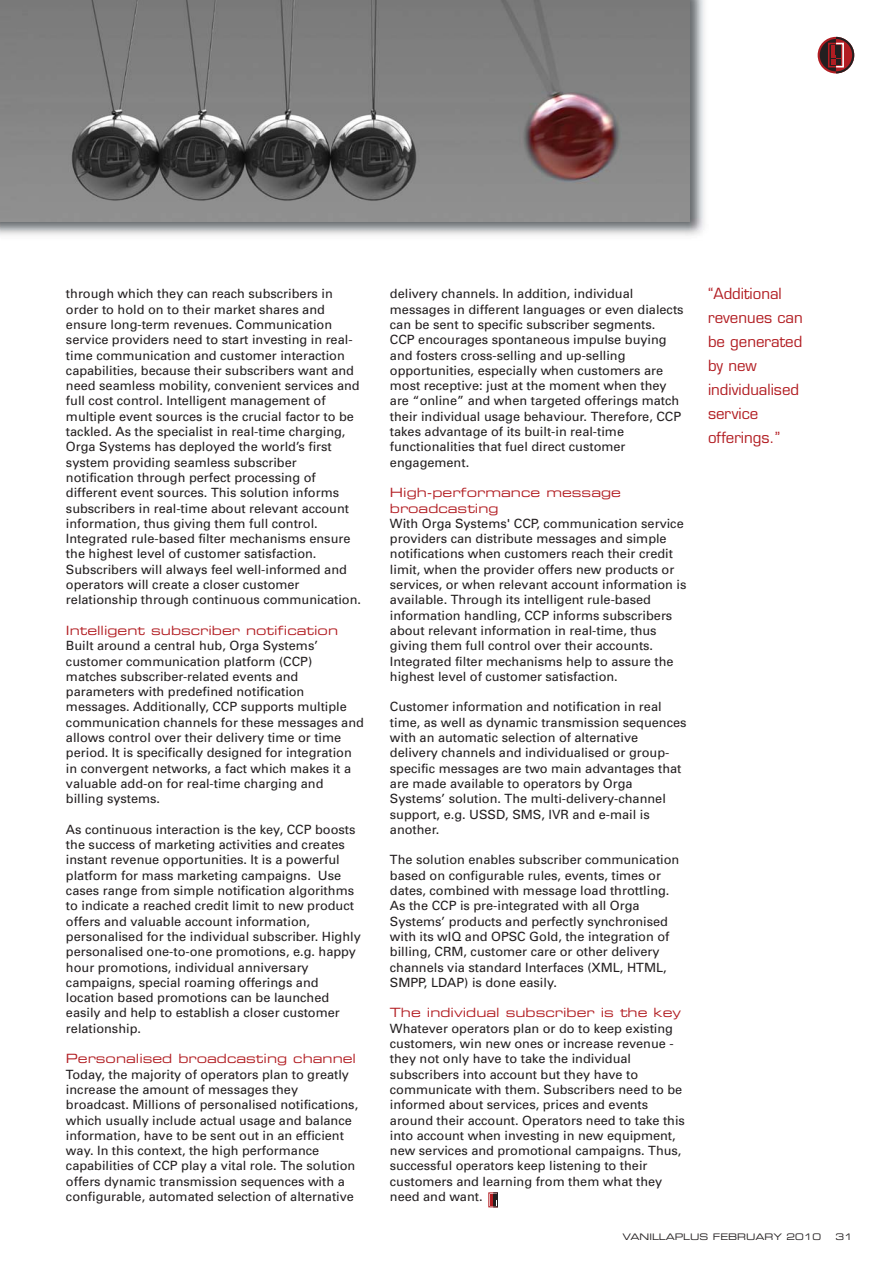
<style>
.page{position:relative;width:893px;height:1263px;background:#fff}
.page>*{position:absolute;margin:0;border:0;box-sizing:border-box;transform-origin:0 0}
.t1{font:15px/24px "Eurostile";color:#b21d22}
.t2{font:12.75px/15.3px "Univers";color:#231f20}
.t3{font:12.75px/15.3px "Eurostile Extended Two";color:#b21d22}
.t4{font:9px "Eurostile Extended Two";color:#231f20}
</style>
<div class="page">
<img style="left:1px;top:0;width:704px;height:236px">
<img style="left:0;top:221px;width:1px;height:14px">
<img style="left:0;top:0;width:689px;height:221px">
<svg style="left:818px;top:38px;width:35px;height:34px"></svg>
<div style="left:817px;top:37px;width:37px;height:36px;border:2px solid #b21d22;border-radius:50%"></div>
<div style="left:828px;top:43px;width:15px;height:25px;border:2px solid #b21d22"></div>
<svg style="left:830px;top:37px;width:24px;height:36px"></svg>
<div style="left:831px;top:45px;width:9px;height:9px;background:#b21d22"></div>
<div style="left:835px;top:45px;width:5px;height:9px;background:#231f20"></div>
<div style="left:492px;top:1192px;width:6px;height:15px;border:1px solid #231f20"></div>
<svg style="left:490px;top:1194px;width:6px;height:12px"></svg>
<p class="t2" style="left:66px;top:287px;width:296px">through which they can reach subscribers in order to hold on to their market shares and ensure long-term revenues. Communication service providers need to start investing in real&shy;time communication and customer interaction capabilities, because their subscribers want and need seamless mobility, convenient services and full cost control. Intelligent management of multiple event sources is the crucial factor to be tackled. As the specialist in real-time charging, Orga Systems has deployed the world’s first system providing seamless subscriber notification through perfect processing of different event sources. This solution informs subscribers in real-time about relevant account information, thus giving them full control.<br>Integrated rule-based filter mechanisms ensure the highest level of customer satisfaction.<br>Subscribers will always feel well-informed and operators will create a closer customer relationship through continuous communication.</p>
<p class="t3" style="left:66px;top:624px;width:273px">Intelligent subscriber notification</p>
<p class="t2" style="left:66px;top:639px;width:299px">Built around a central hub, Orga Systems’ customer communication platform (CCP) matches subscriber-related events and parameters with predefined notification messages. Additionally, CCP supports multiple communication channels for these messages and allows control over their delivery time or time period. It is specifically designed for integration in convergent networks, a fact which makes it a valuable add-on for real-time charging and billing systems.</p>
<p class="t2" style="left:66px;top:823px;width:296px">As continuous interaction is the key, CCP boosts the success of marketing activities and creates instant revenue opportunities. It is a powerful platform for mass marketing campaigns. Use cases range from simple notification algorithms to indicate a reached credit limit to new product offers and valuable account information, personalised for the individual subscriber. Highly personalised one-to-one promotions, e.g. happy hour promotions, individual anniversary campaigns, special roaming offerings and location based promotions can be launched easily and help to establish a closer customer relationship.</p>
<p class="t3" style="left:66px;top:1052px;width:291px">Personalised broadcasting channel</p>
<p class="t2" style="left:66px;top:1068px;width:294px">Today, the majority of operators plan to greatly increase the amount of messages they broadcast. Millions of personalised notifications, which usually include actual usage and balance information, have to be sent out in an efficient way. In this context, the high performance capabilities of CCP play a vital role. The solution offers dynamic transmission sequences with a configurable, automated selection of alternative</p>
<p class="t2" style="left:390px;top:287px;width:295px">delivery channels. In addition, individual messages in different languages or even dialects can be sent to specific subscriber segments.<br>CCP encourages spontaneous impulse buying and fosters cross-selling and up-selling opportunities, especially when customers are most receptive: just at the moment when they are “online” and when targeted offerings match their individual usage behaviour. Therefore, CCP takes advantage of its built-in real-time functionalities that fuel direct customer engagement.</p>
<p class="t3" style="left:390px;top:486px;width:232px">High-performance message broadcasting</p>
<p class="t2" style="left:390px;top:517px;width:298px">With Orga Systems' CCP, communication service providers can distribute messages and simple notifications when customers reach their credit limit, when the provider offers new products or services, or when relevant account information is available. Through its intelligent rule-based information handling, CCP informs subscribers about relevant information in real-time, thus giving them full control over their accounts.<br>Integrated filter mechanisms help to assure the highest level of customer satisfaction.</p>
<p class="t2" style="left:390px;top:700px;width:298px">Customer information and notification in real time, as well as dynamic transmission sequences with an automatic selection of alternative delivery channels and individualised or group&shy;specific messages are two main advantages that are made available to operators by Orga Systems’ solution. The multi-delivery-channel support, e.g. USSD, SMS, IVR and e-mail is another.</p>
<p class="t2" style="left:390px;top:853px;width:291px">The solution enables subscriber communication based on configurable rules, events, times or dates, combined with message load throttling.<br>As the CCP is pre-integrated with all Orga Systems’ products and perfectly synchronised with its wIQ and OPSC Gold, the integration of billing, CRM, customer care or other delivery channels via standard Interfaces (XML, HTML, SMPP, LDAP) is done easily.</p>
<p class="t3" style="left:390px;top:1006px;width:292px">The individual subscriber is the key</p>
<p class="t2" style="left:390px;top:1022px;width:296px">Whatever operators plan or do to keep existing customers, win new ones or increase revenue - they not only have to take the individual subscribers into account but they have to communicate with them. Subscribers need to be informed about services, prices and events around their account. Operators need to take this into account when investing in new equipment, new services and promotional campaigns. Thus, successful operators keep listening to their customers and learning from them what they need and want.</p>
<p class="t1" style="left:708px;top:283px;width:96px">“Additional revenues can be generated by new individualised service offerings.”</p>
<p class="t4" style="left:622px;top:1233px;width:200px">VANILLAPLUS FEBRUARY 2010</p>
<p class="t4" style="left:835px;top:1233px;width:19px">31</p>
</div>
